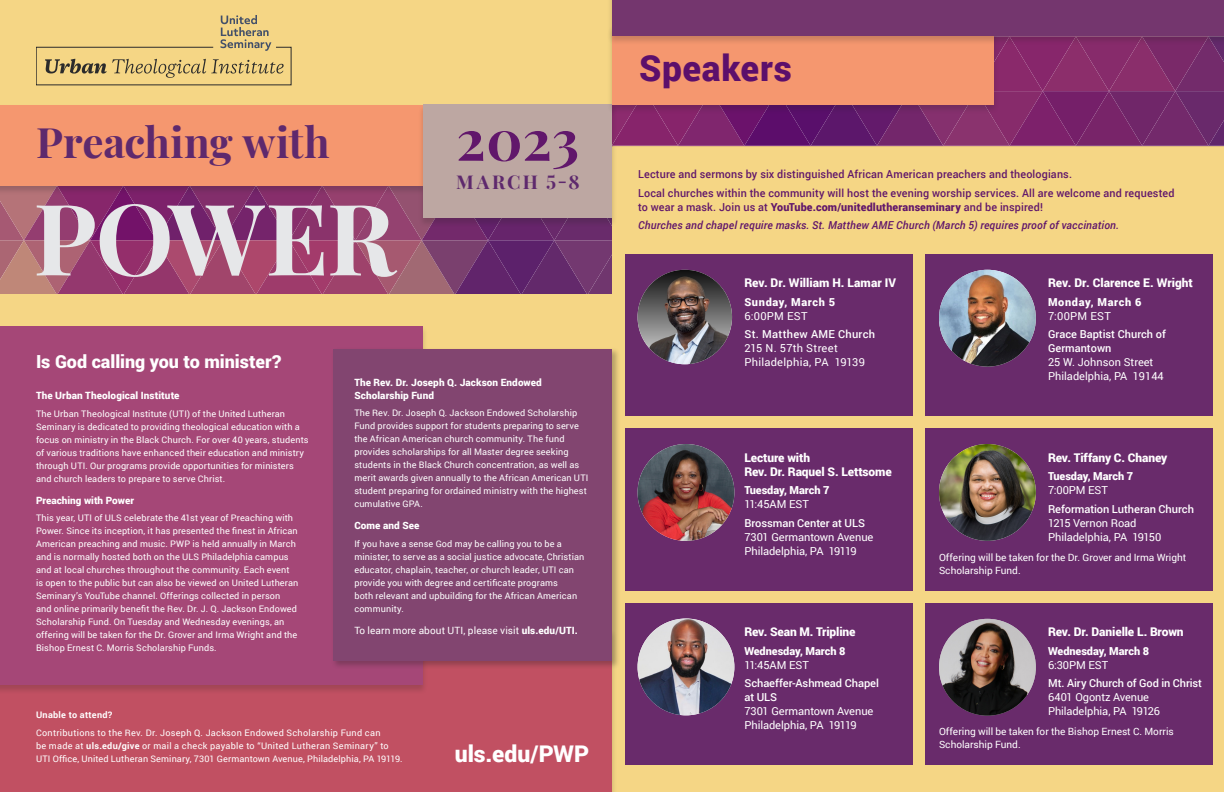
<style>
.page{position:relative;width:1224px;height:792px;background:#fff}
.page>*{position:absolute;margin:0;border:0;box-sizing:border-box;transform-origin:0 0}
.t1{font:700 99px "Playfair Display";letter-spacing:-.015em;color:#e6e7e9}
.t2{font:700 56px "Playfair Display";color:#61176b}
.t3{font:700 42px "Playfair Display";letter-spacing:-.005em;color:#5e296d}
.t4{font:900 36px "Roboto";letter-spacing:.02em;color:#5c0f6b}
.t5{font:900 23px "Roboto";color:#fff}
.t6{font:700 19px "Playfair Display";letter-spacing:.13em;color:#5e296d}
.Head{font:900 18px "Roboto";color:#fff}
.Name{font:900 12px/14px "Roboto";letter-spacing:-.01em;color:#fff}
.Subhead{font:11px/14px "Roboto";letter-spacing:-.005em;color:#fff}
.t7{font:500 11px/14px "Roboto";letter-spacing:.015em;color:#61176b}
.Subhead-2{font:900 11px/14px "Roboto";color:#fff}
.t8{font:italic 500 11px "Roboto";letter-spacing:.015em;color:#61176b}
.Subhead-3{font:11px/14px "Roboto";letter-spacing:.02em;color:#fff}
.Subhead-4{font:900 11px/14px "Roboto";letter-spacing:.06em;color:#fff}
.Subhead-5{font:10px/13px "Roboto";color:#fff}
.Subhead-6{font:900 10px/13px "Roboto";letter-spacing:.01em;color:#fff}
.Body{font:9px/13px "Roboto";letter-spacing:.015em;color:#fff}
.Body-2{font:700 9px "Roboto";letter-spacing:.035em;color:#fff}
.s1{font-weight:900}
.s2{font-weight:700}
.s3{font-weight:400}
.s4{font-weight:500}
</style>
<div class="page">
<div style="left:612px;top:146px;width:612px;height:646px;background:#f5d685"></div>
<div style="left:0;top:630px;width:612px;height:162px;background:#c15062"></div>
<div style="left:0;top:295px;width:612px;height:101px;background:#f5d685"></div>
<div style="left:0;top:326px;width:428px;height:369px;background:#231f20;opacity:.2"></div>
<div style="left:0;top:326px;width:423px;height:359px;background:#a54777"></div>
<div style="left:331px;top:347px;width:289px;height:323px;background:#231f20;opacity:.3"></div>
<div style="left:333px;top:349px;width:279px;height:312px;background:#824570"></div>
<div style="left:625px;top:254px;width:288px;height:162px;background:#692b6b"></div>
<div style="left:625px;top:428px;width:288px;height:162px;background:#692b6b"></div>
<div style="left:625px;top:603px;width:288px;height:162px;background:#692b6b"></div>
<div style="left:925px;top:254px;width:288px;height:162px;background:#692b6b"></div>
<div style="left:925px;top:428px;width:288px;height:162px;background:#692b6b"></div>
<div style="left:925px;top:603px;width:288px;height:162px;background:#692b6b"></div>
<img style="left:638px;top:270px;width:94px;height:94px;border-radius:47px">
<img style="left:939px;top:270px;width:97px;height:97px;border-radius:48px">
<img style="left:939px;top:619px;width:97px;height:97px;border-radius:48px">
<img style="left:638px;top:444px;width:96px;height:97px;border-radius:48px">
<img style="left:939px;top:444px;width:97px;height:97px;border-radius:48px">
<img style="left:638px;top:619px;width:96px;height:96px;border-radius:48px">
<svg style="left:0;top:0;width:1224px;height:296px"></svg>
<p class="t3" style="left:36px;top:110px;width:295px">Preaching with</p>
<p class="t1" style="left:33px;top:161px;width:364px">POWER</p>
<p class="t2" style="left:456px;top:96px;width:124px">2023</p>
<p class="t6" style="left:456px;top:167px;width:125px">MARCH 5-8</p>
<p class="Head" style="left:36px;top:349px;width:247px">Is God calling you to minister?</p>
<p class="Subhead-6" style="left:36px;top:389px;width:145px">The Urban Theological Institute</p>
<p class="Body" style="left:36px;top:407px;width:274px">The Urban Theological Institute (UTI) of the United Lutheran Seminary is dedicated to providing theological education with a focus on ministry in the Black Church. For over 40 years, students of various traditions have enhanced their education and ministry through UTI. Our programs provide opportunities for ministers and church leaders to prepare to serve Christ.</p>
<p class="Subhead-6" style="left:36px;top:493px;width:100px">Preaching with Power</p>
<p class="Body" style="left:36px;top:511px;width:264px">This year, UTI of ULS celebrate the 41st year of Preaching with Power. Since its inception, it has presented the finest in African American preaching and music. PWP is held annually in March and is normally hosted both on the ULS Philadelphia campus and at local churches throughout the community. Each event is open to the public but can also be viewed on United Lutheran Seminary’s YouTube channel. Offerings collected in person<br>and online primarily benefit the Rev. Dr. J. Q. Jackson Endowed Scholarship Fund. On Tuesday and Wednesday evenings, an offering will be taken for the Dr. Grover and Irma Wright and the Bishop Ernest C. Morris Scholarship Funds.</p>
<p class="Subhead-6" style="left:354px;top:375px;width:189px">The Rev. Dr. Joseph Q. Jackson Endowed<br>Scholarship Fund</p>
<p class="Body" style="left:354px;top:406px;width:236px">The Rev. Dr. Joseph Q. Jackson Endowed Scholarship Fund provides support for students preparing to serve the African American church community. The fund provides scholarships for all Master degree seeking students in the Black Church concentration, as well as merit awards given annually to the African American UTI student preparing for ordained ministry with the highest cumulative GPA.</p>
<p class="Subhead-6" style="left:354px;top:519px;width:67px">Come and See</p>
<p class="Body" style="left:354px;top:537px;width:231px">If you have a sense God may be calling you to be a minister, to serve as a social justice advocate, Christian educator, chaplain, teacher, or church leader, UTI can provide you with degree and certificate programs<br>both relevant and upbuilding for the African American community.</p>
<p class="Subhead-5" style="left:354px;top:623px;width:225px">To learn more about UTI, please visit <span class="s1">uls.edu/UTI.</span></p>
<p class="Body-2" style="left:36px;top:709px;width:78px">Unable to attend?</p>
<p class="Body" style="left:36px;top:726px;width:368px">Contributions to the Rev. Dr. Joseph Q. Jackson Endowed Scholarship Fund can<br>be made at <span class="s2">uls.edu/give</span> or mail a check payable to “United Lutheran Seminary” to<br>UTI Office, United Lutheran Seminary, 7301 Germantown Avenue, Philadelphia, PA 19119.</p>
<p class="t5" style="left:455px;top:738px;width:136px">uls.edu/PWP</p>
<p class="t4" style="left:639px;top:43px;width:154px">Speakers</p>
<p class="t7" style="left:638px;top:167px;width:435px">Lecture and sermons by six distinguished African American preachers and theologians.</p>
<p class="t7" style="left:638px;top:185px;width:538px">Local churches within the community will host the evening worship services. All are welcome and requested to wear a mask. Join us at <span class="s1">YouTube.com/unitedlutheranseminary</span> and be inspired!</p>
<p class="t8" style="left:638px;top:218px;width:482px">Churches and chapel require masks. St. Matthew AME Church (March 5) requires proof of vaccination.</p>
<p class="Name" style="left:744px;top:276px;width:153px">Rev. Dr. William H. Lamar IV</p>
<p class="Subhead-4" style="left:744px;top:294px;width:92px">Sunday, March 5<br><span class="s3">6:00PM EST</span></p>
<p class="Subhead-3" style="left:744px;top:327px;width:132px"><span class="s4">St. Matthew AME Church<br></span>215 N. 57th Street<br>Philadelphia, PA 19139</p>
<p class="Name" style="left:744px;top:450px;width:149px">Lecture with<br>Rev. Dr. Raquel S. Lettsome</p>
<p class="Subhead-2" style="left:744px;top:483px;width:87px">Tuesday, March 7<br><span class="s3">11:45AM EST</span></p>
<p class="Subhead" style="left:744px;top:515px;width:131px"><span class="s4">Brossman Center at ULS<br></span>7301 Germantown Avenue<br>Philadelphia, PA 19119</p>
<p class="Name" style="left:744px;top:624px;width:113px">Rev. Sean M. Tripline</p>
<p class="Subhead-2" style="left:744px;top:643px;width:103px">Wednesday, March 8<br><span class="s3">11:45AM EST</span></p>
<p class="Subhead" style="left:744px;top:676px;width:136px"><span class="s4">Schaeffer-Ashmead Chapel at ULS<br></span>7301 Germantown Avenue<br>Philadelphia, PA 19119</p>
<p class="Name" style="left:1048px;top:276px;width:146px">Rev. Dr. Clarence E. Wright</p>
<p class="Subhead-4" style="left:1048px;top:294px;width:95px">Monday, March 6<br><span class="s3">7:00PM EST</span></p>
<p class="Subhead" style="left:1048px;top:327px;width:119px"><span class="s4">Grace Baptist Church of<br>Germantown<br></span>25 W. Johnson Street<br>Philadelphia, PA 19144</p>
<p class="Name" style="left:1048px;top:450px;width:121px">Rev. Tiffany C. Chaney</p>
<p class="Subhead-2" style="left:1048px;top:469px;width:87px">Tuesday, March 7<br><span class="s3">7:00PM EST</span></p>
<p class="Subhead" style="left:1048px;top:501px;width:147px"><span class="s4">Reformation Lutheran Church<br></span>1215 Vernon Road<br>Philadelphia, PA 19150</p>
<p class="Subhead-5" style="left:939px;top:551px;width:249px">Offering will be taken for the Dr. Grover and Irma Wright<br>Scholarship Fund.</p>
<p class="Name" style="left:1048px;top:624px;width:137px">Rev. Dr. Danielle L. Brown</p>
<p class="Subhead-2" style="left:1048px;top:643px;width:103px">Wednesday, March 8<br><span class="s3">6:30PM EST</span></p>
<p class="Subhead" style="left:1048px;top:676px;width:155px"><span class="s4">Mt. Airy Church of God in Christ<br></span>6401 Ogontz Avenue<br>Philadelphia, PA 19126</p>
<p class="Subhead-5" style="left:939px;top:725px;width:236px">Offering will be taken for the Bishop Ernest C. Morris<br>Scholarship Fund.</p>
</div>
